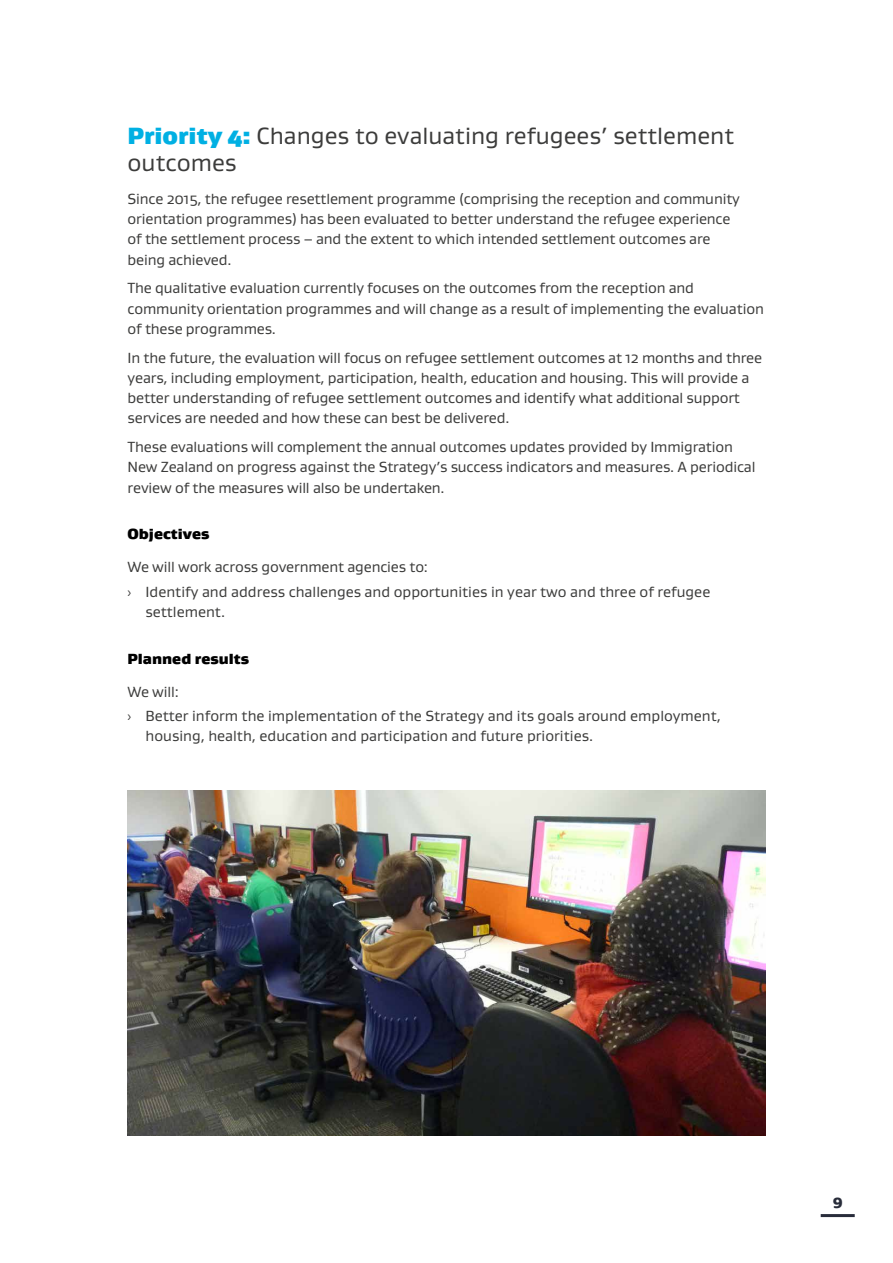
<style>
.page{position:relative;width:893px;height:1263px;background:#fff}
.page>*{position:absolute;margin:0;border:0;box-sizing:border-box;transform-origin:0 0}
.t1{font:24px/27px "Gustan";color:#3c3c3b}
.t2{font:15px/20.2px "Gustan";letter-spacing:-.01em;color:#3c3c3b}
.t3{font:900 15px "Gustan";color:#000}
.t4{font:900 15px "Gustan";color:#282c3a}
.s1{font-weight:900;color:#00b0e3}
.s2{font-family:"Myriad Pro"}
</style>
<div class="page">
<img style="left:128px;top:791px;width:637px;height:344px">
<hr style="left:821px;top:1214px;width:34px;height:3px;background:#282c3a">
<h1 class="t1" style="left:128px;top:121px;width:608px"><span class="s1">Priority 4:</span> Changes to evaluating refugees’ settlement outcomes</h1>
<p class="t2" style="left:128px;top:188px;width:614px">Since 2015, the refugee resettlement programme (comprising the reception and community orientation programmes) has been evaluated to better understand the refugee experience of the settlement process – and the extent to which intended settlement outcomes are being achieved.</p>
<p class="t2" style="left:128px;top:278px;width:638px">The qualitative evaluation currently focuses on the outcomes from the reception and community orientation programmes and will change as a result of implementing the evaluation of these programmes.</p>
<p class="t2" style="left:128px;top:347px;width:636px">In the future, the evaluation will focus on refugee settlement outcomes at 12 months and three years, including employment, participation, health, education and housing. This will provide a better understanding of refugee settlement outcomes and identify what additional support services are needed and how these can best be delivered.</p>
<p class="t2" style="left:128px;top:436px;width:629px">These evaluations will complement the annual outcomes updates provided by Immigration<br>New Zealand on progress against the Strategy’s success indicators and measures. A periodical review of the measures will also be undertaken.</p>
<p class="t3" style="left:128px;top:524px;width:83px">Objectives</p>
<p class="t2" style="left:128px;top:554px;width:584px;line-height:24.6px">We will work across government agencies to:<br><span class="s2">›</span> Identify and address challenges and opportunities in year two and three of refugee</p>
<p class="t2" style="left:146px;top:601px;width:81px">settlement.</p>
<p class="t3" style="left:128px;top:648px;width:123px">Planned results</p>
<p class="t2" style="left:128px;top:679px;width:595px;line-height:24.6px">We will:<br><span class="s2">›</span> Better inform the implementation of the Strategy and its goals around employment,</p>
<p class="t2" style="left:146px;top:726px;width:449px">housing, health, education and participation and future priorities.</p>
<p class="t4" style="left:833px;top:1193px;width:12px">9</p>
</div>
